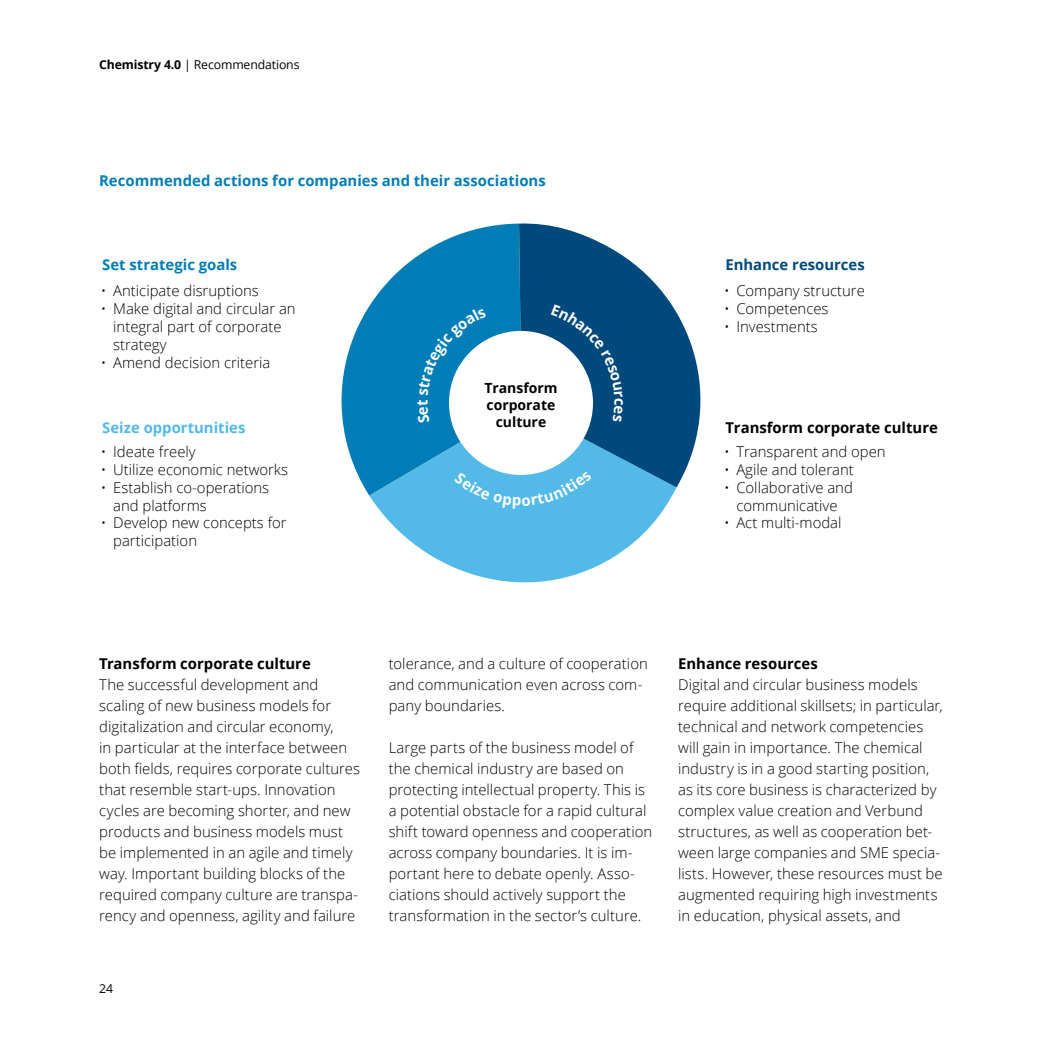
<style>
.page{position:relative;width:1042px;height:1042px;background:#fff}
.page>*{position:absolute;margin:0;border:0;box-sizing:border-box;transform-origin:0 0}
.t1{font:300 14.88px/21px "Open Sans";color:#000}
.t2{font:700 14.88px "Open Sans";color:#007db6}
.t3{font:700 14.88px "Open Sans";color:#000}
.t4{font:700 14.88px "Open Sans";color:#52b9e9}
.t5{font:700 14.88px "Open Sans";color:#00497c}
.t6{font:700 14px/16.8px "Open Sans";color:#000;text-align:center}
.t7{font:12.25px "Open Sans";letter-spacing:-.01em;color:#000}
.s1{font-weight:700}
</style>
<div class="page">
<svg style="left:369px;top:487px;width:307px;height:96px;fill:#52b9e9"></svg>
<svg style="left:341px;top:224px;width:178px;height:271px;fill:#007db6"></svg>
<svg style="left:519px;top:223px;width:182px;height:264px;fill:#00497c"></svg>
<div style="left:450px;top:332px;width:142px;height:142px;background:#fff;border-radius:50%"></div>
<svg style="left:551px;top:304px;width:72px;height:118px"></svg>
<svg style="left:417px;top:308px;width:69px;height:115px"></svg>
<div style="left:454px;top:471px;width:138px;height:38px;background:#52b9e9"></div>
<p class="t7" style="left:99px;top:56px;width:202px"><span class="s1">Chemistry 4.0</span> | Recommendations</p>
<p class="t2" style="left:99px;top:170px;width:448px">Recommended actions for companies and their associations</p>
<p class="t2" style="left:102px;top:254px;width:137px">Set strategic goals</p>
<p class="t1" style="left:101px;top:280px;width:159px">• Anticipate disruptions</p>
<p class="t1" style="left:113px;top:299px;width:184px;line-height:17.8px;text-indent:-12px">• Make digital and circular an integral part of corporate strategy</p>
<p class="t1" style="left:101px;top:351px;width:171px">• Amend decision criteria</p>
<p class="t4" style="left:102px;top:417px;width:145px">Seize opportunities</p>
<p class="t1" style="left:101px;top:441px;width:96px">• Ideate freely</p>
<p class="t1" style="left:101px;top:458px;width:189px">• Utilize economic networks</p>
<p class="t1" style="left:113px;top:478px;width:157px;line-height:17.8px;text-indent:-12px">• Establish co-operations and platforms</p>
<p class="t1" style="left:113px;top:514px;width:175px;line-height:17.8px;text-indent:-12px">• Develop new concepts for participation</p>
<p class="t6" style="left:484px;top:379px;width:75px">Transform corporate culture</p>
<p class="t5" style="left:725px;top:254px;width:141px">Enhance resources</p>
<p class="t1" style="left:724px;top:280px;width:142px">• Company structure</p>
<p class="t1" style="left:724px;top:298px;width:106px">• Competences</p>
<p class="t1" style="left:724px;top:316px;width:95px">• Investments</p>
<p class="t3" style="left:725px;top:417px;width:214px">Transform corporate culture</p>
<p class="t1" style="left:724px;top:441px;width:163px">• Transparent and open</p>
<p class="t1" style="left:724px;top:458px;width:131px">• Agile and tolerant</p>
<p class="t1" style="left:724px;top:478px;width:130px;line-height:17.8px;text-align:center">• Collaborative and communicative</p>
<p class="t1" style="left:724px;top:512px;width:119px">• Act multi-modal</p>
<p class="t3" style="left:99px;top:653px;width:213px">Transform corporate culture</p>
<p class="t1" style="left:99px;top:673px;width:262px">The successful development and scaling of new business models for digitalization and circular economy,<br>in particular at the interface between both fields, requires corporate cultures that resemble start-ups. Innovation cycles are becoming shorter, and new products and business models must be implemented in an agile and timely way. Important building blocks of the required company culture are transpa&shy;rency and openness, agility and failure</p>
<p class="t7" style="left:99px;top:980px;width:16px">24</p>
<p class="t1" style="left:389px;top:652px;width:261px">tolerance, and a culture of cooperation and communication even across com&shy;pany boundaries.</p>
<p class="t1" style="left:389px;top:736px;width:265px">Large parts of the business model of the chemical industry are based on protecting intellectual property. This is a potential obstacle for a rapid cultural shift toward openness and cooperation across company boundaries. It is im&shy;portant here to debate openly. Asso&shy;ciations should actively support the transformation in the sector’s culture.</p>
<p class="t3" style="left:678px;top:653px;width:141px">Enhance resources</p>
<p class="t1" style="left:678px;top:673px;width:266px">Digital and circular business models require additional skillsets; in particular, technical and network competencies will gain in importance. The chemical industry is in a good starting position, as its core business is characterized by complex value creation and Verbund structures, as well as cooperation bet&shy;ween large companies and SME specia&shy;lists. However, these resources must be augmented requiring high investments in education, physical assets, and</p>
</div>
